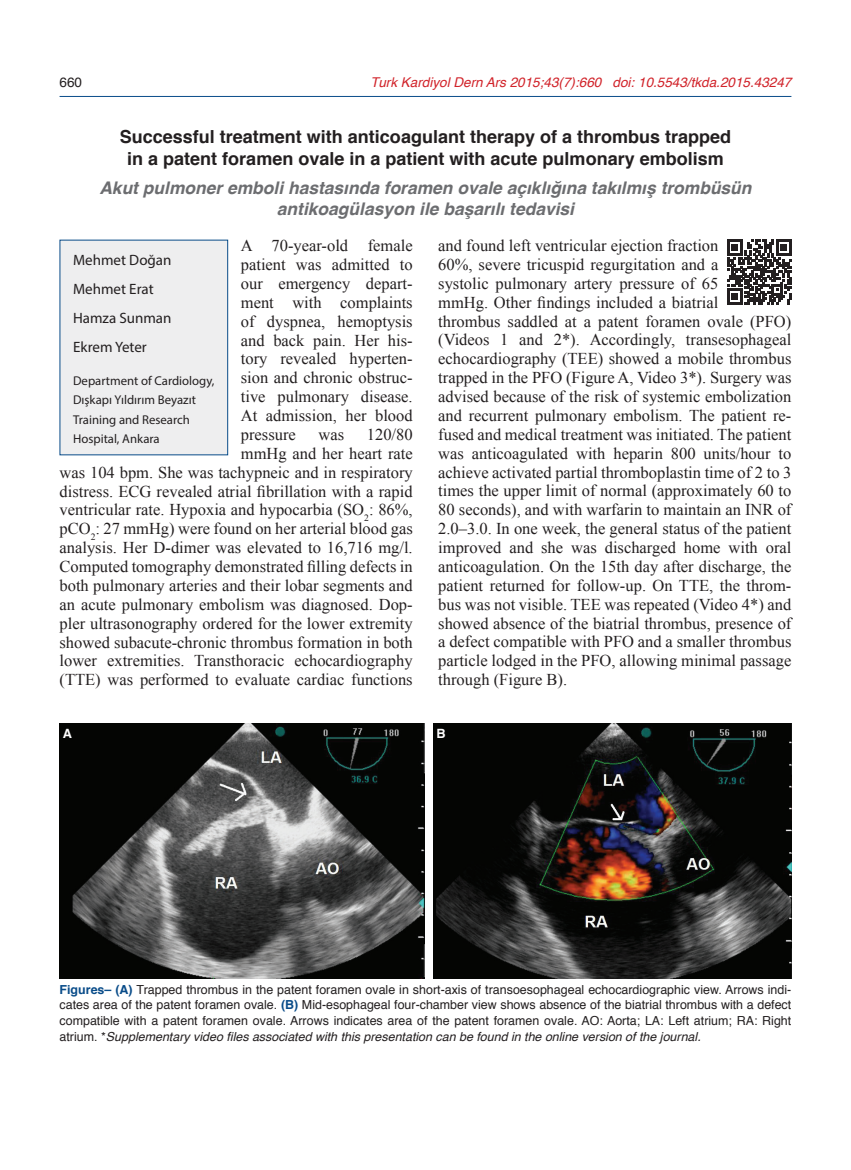
<style>
.page{position:relative;width:851px;height:1170px;background:#fff}
.page>*{position:absolute;margin:0;border:0;box-sizing:border-box;transform-origin:0 0}
.t1{font:700 18px/21.6px "Helvetica";color:#231f20;text-align:center}
.t2{font:italic 700 17.4px/20.9px "Helvetica";color:#6c6d70;text-align:center}
.t3{font:16.5px/18.9px "Times New Roman";color:#231f20;text-align:justify}
.t4{font:15px/29.2px "Myriad Pro";color:#231f20}
.t5{font:italic 13.5px "Helvetica";color:#d1232a}
.t6{font:13.5px "Helvetica";color:#231f20}
.t7{font:12.75px/19.5px "Myriad Pro";color:#231f20}
.t8{font:700 12.75px "Helvetica";color:#fff}
.t9{font:12.45px/15.6px "Helvetica";color:#231f20;text-align:justify}
.s1{font-weight:700;color:#094c89}
.s2{font-style:italic}
</style>
<div class="page">
<div style="left:60px;top:240px;width:168px;height:215px;background:#eeeeef"></div>
<hr style="left:60px;top:96px;width:731px;height:1px;background:#094c89">
<svg style="left:727px;top:240px;width:64px;height:64px"></svg>
<img style="left:60px;top:723px;width:364px;height:255px">
<img style="left:433px;top:723px;width:358px;height:255px">
<p class="t6" style="left:60px;top:72px;width:24px">660</p>
<p class="t5" style="left:370px;top:71px;width:422px">Turk Kardiyol Dern Ars 2015;43(7):660 doi: 10.5543/tkda.2015.43247</p>
<p class="t1" style="left:120px;top:126px;width:613px">Successful treatment with anticoagulant therapy of a thrombus trapped in a patent foramen ovale in a patient with acute pulmonary embolism</p>
<p class="t2" style="left:99px;top:178px;width:653px">Akut pulmoner emboli hastasında foramen ovale açıklığına takılmış trombüsün antikoagülasyon ile başarılı tedavisi</p>
<p class="t3" style="left:241px;top:236px;width:173px">A 70-year-old female patient was admitted to our emergency depart&shy;ment with complaints of dyspnea, hemoptysis and back pain. Her his&shy;tory revealed hyperten&shy;sion and chronic obstruc&shy;tive pulmonary disease.<br>At admission, her blood pressure</p>
<p class="t4" style="left:73px;top:244px;width:100px">Mehmet Doğan<br>Mehmet Erat<br>Hamza Sunman<br>Ekrem Yeter</p>
<p class="t7" style="left:73px;top:370px;width:143px">Department of Cardiology,<br>Dışkapı Yıldırım Beyazıt<br>Training and Research<br>Hospital, Ankara</p>
<p class="t3" style="left:60px;top:424px;width:354px;text-align:right">120/80<br>mmHg and her heart rate<br>was 104 bpm. She was tachypneic and in respiratory distress. ECG revealed atrial fibrillation with a rapid ventricular rate. Hypoxia and hypocarbia (SO<sub>2</sub>: 86%, pCO<sub>2</sub>: 27 mmHg) were found on her arterial blood gas analysis. Her D-dimer was elevated to 16,716 mg/l.<br>Computed tomography demonstrated filling defects in both pulmonary arteries and their lobar segments and an acute pulmonary embolism was diagnosed. Dop&shy;pler ultrasonography ordered for the lower extremity showed subacute-chronic thrombus formation in both lower extremities. Transthoracic echocardiography (TTE) was performed to evaluate cardiac functions</p>
<p class="t3" style="left:318px;top:424px;width:27px">was</p>
<p class="t3" style="left:438px;top:236px;width:354px;text-align:left">and found left ventricular ejection fraction<br>60%, severe tricuspid regurgitation and a<br>systolic pulmonary artery pressure of 65<br>mmHg. Other findings included a biatrial<br>thrombus saddled at a patent foramen ovale (PFO) (Videos 1 and 2*). Accordingly, transesophageal echocardiography (TEE) showed a mobile thrombus trapped in the PFO (Figure A, Video 3*). Surgery was advised because of the risk of systemic embolization and recurrent pulmonary embolism. The patient re&shy;fused and medical treatment was initiated. The patient was anticoagulated with heparin 800 units/hour to achieve activated partial thromboplastin time of 2 to 3 times the upper limit of normal (approximately 60 to 80 seconds), and with warfarin to maintain an INR of 2.0–3.0. In one week, the general status of the patient improved and she was discharged home with oral anticoagulation. On the 15th day after discharge, the patient returned for follow-up. On TTE, the throm&shy;bus was not visible. TEE was repeated (Video 4*) and showed absence of the biatrial thrombus, presence of a defect compatible with PFO and a smaller thrombus particle lodged in the PFO, allowing minimal passage through (Figure B).</p>
<p class="t8" style="left:63px;top:722px;width:11px">A</p>
<p class="t8" style="left:436px;top:722px;width:11px">B</p>
<p class="t9" style="left:60px;top:981px;width:733px"><span class="s1">Figures– (A)</span> Trapped thrombus in the patent foramen ovale in short-axis of transoesophageal echocardiographic view. Arrows indi&shy;cates area of the patent foramen ovale. <span class="s1">(B)</span> Mid-esophageal four-chamber view shows absence of the biatrial thrombus with a defect compatible with a patent foramen ovale. Arrows indicates area of the patent foramen ovale. AO: Aorta; LA: Left atrium; RA: Right atrium. *<span class="s2">Supplementary video files associated with this presentation can be found in the online version of the journal.</span></p>
</div>
